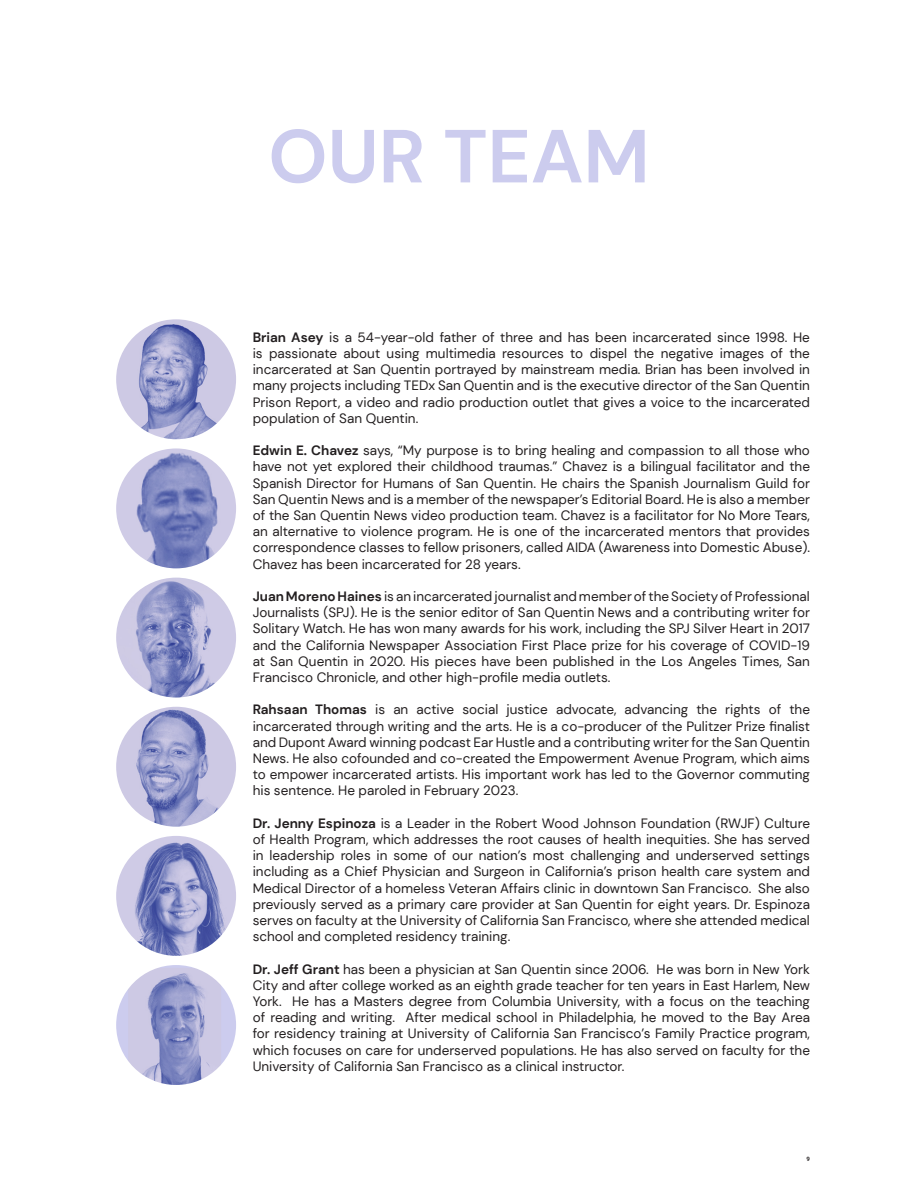
<style>
.page{position:relative;width:918px;height:1188px;background:#fff}
.page>*{position:absolute;margin:0;border:0;box-sizing:border-box;transform-origin:0 0}
.H1_Title{font:700 75px "DM Sans";color:#cce}
.t1{font:13.5px/16.2px "DM Sans";color:#231f20;text-align:justify}
.t2{font:6px "Roboto Mono";color:#231f20}
.s1{font-weight:700}
</style>
<div class="page">
<img style="left:113px;top:575px;width:126px;height:126px;border-radius:63px">
<div style="left:110px;top:572px;width:132px;height:132px;border:6px solid #fff;border-radius:50%"></div>
<img style="left:113px;top:316px;width:126px;height:126px;border-radius:63px">
<div style="left:110px;top:313px;width:132px;height:132px;border:6px solid #fff;border-radius:50%"></div>
<img style="left:113px;top:704px;width:126px;height:126px;border-radius:63px">
<div style="left:110px;top:701px;width:132px;height:132px;border:6px solid #fff;border-radius:50%"></div>
<img style="left:117px;top:449px;width:118px;height:118px">
<div style="left:110px;top:442px;width:132px;height:132px;border:6px solid #fff;border-radius:50%"></div>
<svg style="left:113px;top:962px;width:126px;height:126px;fill:#cce"></svg>
<img style="left:128px;top:968px;width:93px;height:116px">
<div style="left:110px;top:959px;width:132px;height:132px;border:6px solid #fff;border-radius:50%"></div>
<img style="left:113px;top:833px;width:126px;height:126px;border-radius:63px">
<div style="left:110px;top:830px;width:132px;height:132px;border:6px solid #fff;border-radius:50%"></div>
<p class="H1_Title" style="left:268px;top:109px;width:383px">OUR TEAM</p>
<p class="t1" style="left:253px;top:329px;width:559px"><span class="s1">Brian Asey</span> is a 54-year-old father of three and has been incarcerated since 1998. He is passionate about using multimedia resources to dispel the negative images of the incarcerated at San Quentin portrayed by mainstream media. Brian has been involved in many projects including TEDx San Quentin and is the executive director of the San Quentin Prison Report, a video and radio production outlet that gives a voice to the incarcerated population of San Quentin.</p>
<p class="t1" style="left:253px;top:442px;width:559px"><span class="s1">Edwin E. Chavez</span> says, “My purpose is to bring healing and compassion to all those who have not yet explored their childhood traumas.” Chavez is a bilingual facilitator and the Spanish Director for Humans of San Quentin. He chairs the Spanish Journalism Guild for San Quentin News and is a member of the newspaper’s Editorial Board. He is also a member of the San Quentin News video production team. Chavez is a facilitator for No More Tears, an alternative to violence program. He is one of the incarcerated mentors that provides correspondence classes to fellow prisoners, called AIDA (Awareness into Domestic Abuse).<br>Chavez has been incarcerated for 28 years.</p>
<p class="t1" style="left:253px;top:588px;width:559px"><span class="s1">Juan Moreno Haines</span> is an incarcerated journalist and member of the Society of Professional Journalists (SPJ). He is the senior editor of San Quentin News and a contributing writer for Solitary Watch. He has won many awards for his work, including the SPJ Silver Heart in 2017 and the California Newspaper Association First Place prize for his coverage of COVID-19 at San Quentin in 2020. His pieces have been published in the Los Angeles Times, San Francisco Chronicle, and other high-profile media outlets.</p>
<p class="t1" style="left:253px;top:702px;width:559px"><span class="s1">Rahsaan Thomas</span> is an active social justice advocate, advancing the rights of the incarcerated through writing and the arts. He is a co-producer of the Pulitzer Prize finalist and Dupont Award winning podcast Ear Hustle and a contributing writer for the San Quentin News. He also cofounded and co-created the Empowerment Avenue Program, which aims to empower incarcerated artists. His important work has led to the Governor commuting his sentence. He paroled in February 2023.</p>
<p class="t1" style="left:253px;top:815px;width:559px"><span class="s1">Dr. Jenny Espinoza</span> is a Leader in the Robert Wood Johnson Foundation (RWJF) Culture of Health Program, which addresses the root causes of health inequities. She has served in leadership roles in some of our nation’s most challenging and underserved settings including as a Chief Physician and Surgeon in California’s prison health care system and Medical Director of a homeless Veteran Affairs clinic in downtown San Francisco. She also previously served as a primary care provider at San Quentin for eight years. Dr. Espinoza serves on faculty at the University of California San Francisco, where she attended medical school and completed residency training.</p>
<p class="t1" style="left:253px;top:961px;width:559px"><span class="s1">Dr. Jeff Grant</span> has been a physician at San Quentin since 2006. He was born in New York City and after college worked as an eighth grade teacher for ten years in East Harlem, New York. He has a Masters degree from Columbia University, with a focus on the teaching of reading and writing. After medical school in Philadelphia, he moved to the Bay Area for residency training at University of California San Francisco’s Family Practice program, which focuses on care for underserved populations. He has also served on faculty for the University of California San Francisco as a clinical instructor.</p>
<p class="t2" style="left:806px;top:1155px;width:5px">9</p>
</div>
